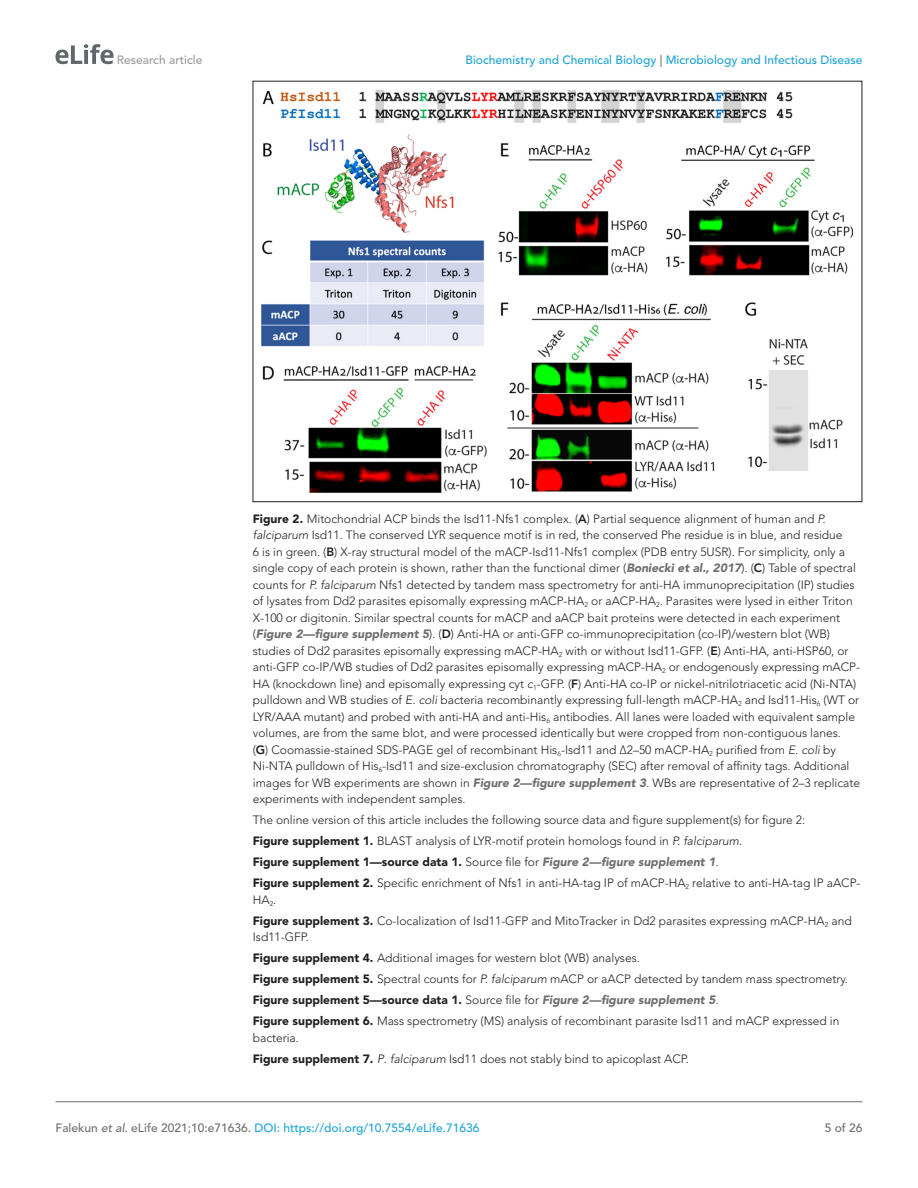
<style>
.page{position:relative;width:918px;height:1188px;background:#fff}
.page>*{position:absolute;margin:0;border:0;box-sizing:border-box;transform-origin:0 0}
.t1{font:300 12px/16.5px "Avenir LT Std";color:#231f20}
.t2{font:500 12px "Avenir LT Std";color:#1ea4d7}
.t3{font:500 12px "Avenir LT Std";color:#9a9a9a}
.t4{font:500 12px "Avenir LT Std";color:#6e6e70}
.s1{color:#6e6e70}
.s2{font-weight:900}
.s3{font-weight:800}
.s4{font-style:italic}
.s5{font-weight:900;font-style:italic;color:#6e6e70}
.s6{font-style:italic;color:#6e6e70}
</style>
<div class="page">
<svg style="left:55px;top:44px;width:59px;height:20px"></svg>
<hr style="left:56px;top:1101px;width:806px;height:1px;background:#6e6e70">
<img style="left:262px;top:90px;width:591px;height:403px">
<p class="t3" style="left:117px;top:53px;width:87px">Research article</p>
<p class="t2" style="left:465px;top:53px;width:398px">Biochemistry and Chemical Biology <span class="s1">|</span> Microbiology and Infectious Disease</p>
<p class="t1" style="left:253px;top:511px;width:609px"><span class="s2">Figure 2.</span> Mitochondrial ACP binds the Isd11-Nfs1 complex. (<span class="s3">A</span>) Partial sequence alignment of human and <span class="s4">P. falciparum</span> Isd11. The conserved LYR sequence motif is in red, the conserved Phe residue is in blue, and residue<br>6 is in green. (<span class="s3">B</span>) X-ray structural model of the mACP-Isd11-Nfs1 complex (PDB entry 5USR). For simplicity, only a single copy of each protein is shown, rather than the functional dimer (<span class="s5">Boniecki et al., 2017</span>). (<span class="s3">C</span>) Table of spectral counts for <span class="s4">P. falciparum</span> Nfs1 detected by tandem mass spectrometry for anti-HA immunoprecipitation (IP) studies of lysates from Dd2 parasites episomally expressing mACP-HA<sub>2</sub> or aACP-HA<sub>2</sub>. Parasites were lysed in either Triton X-100 or digitonin. Similar spectral counts for mACP and aACP bait proteins were detected in each experiment (<span class="s5">Figure 2—figure supplement 5</span>). (<span class="s3">D</span>) Anti-HA or anti-GFP co-immunoprecipitation (co-IP)/western blot (WB) studies of Dd2 parasites episomally expressing mACP-HA<sub>2</sub> with or without Isd11-GFP. (<span class="s3">E</span>) Anti-HA, anti-HSP60, or anti-GFP co-IP/WB studies of Dd2 parasites episomally expressing mACP-HA<sub>2</sub> or endogenously expressing mACP-HA (knockdown line) and episomally expressing cyt <span class="s4">c</span><sub>1</sub>-GFP. (<span class="s3">F</span>) Anti-HA co-IP or nickel-nitrilotriacetic acid (Ni-NTA) pulldown and WB studies of <span class="s4">E. coli</span> bacteria recombinantly expressing full-length mACP-HA<sub>2</sub> and Isd11-His<sub>6</sub> (WT or LYR/AAA mutant) and probed with anti-HA and anti-His<sub>6</sub> antibodies. All lanes were loaded with equivalent sample volumes, are from the same blot, and were processed identically but were cropped from non-contiguous lanes.<br>(<span class="s3">G</span>) Coomassie-stained SDS-PAGE gel of recombinant His<sub>6</sub>-Isd11 and ∆2–50 mACP-HA<sub>2</sub> purified from <span class="s4">E. coli</span> by Ni-NTA pulldown of His<sub>6</sub>-Isd11 and size-exclusion chromatography (SEC) after removal of affinity tags. Additional images for WB experiments are shown in <span class="s5">Figure 2—figure supplement 3</span>. WBs are representative of 2–3 replicate experiments with independent samples.</p>
<p class="t1" style="left:253px;top:810px;width:609px;line-height:21px">The online version of this article includes the following source data and figure supplement(s) for figure 2:<br><span class="s2">Figure supplement 1.</span> BLAST analysis of LYR-motif protein homologs found in <span class="s4">P. falciparum</span>.<br><span class="s2">Figure supplement 1—source data 1.</span> Source file for <span class="s5">Figure 2—figure supplement 1</span>.<br><span class="s2">Figure supplement 2.</span> Specific enrichment of Nfs1 in anti-HA-tag IP of mACP-HA<sub>2</sub> relative to anti-HA-tag IP aACP-</p>
<p class="t1" style="left:253px;top:889px;width:600px;line-height:21px">HA<sub>2</sub>.<br><span class="s2">Figure supplement 3.</span> Co-localization of Isd11-GFP and MitoTracker in Dd2 parasites expressing mACP-HA<sub>2</sub> and</p>
<p class="t1" style="left:253px;top:927px;width:597px;line-height:21px">Isd11-GFP.<br><span class="s2">Figure supplement 4.</span> Additional images for western blot (WB) analyses.<br><span class="s2">Figure supplement 5.</span> Spectral counts for <span class="s4">P. falciparum</span> mACP or aACP detected by tandem mass spectrometry.<br><span class="s2">Figure supplement 5—source data 1.</span> Source file for <span class="s5">Figure 2—figure supplement 5</span>.<br><span class="s2">Figure supplement 6.</span> Mass spectrometry (MS) analysis of recombinant parasite Isd11 and mACP expressed in</p>
<p class="t1" style="left:253px;top:1027px;width:438px;line-height:21px">bacteria.<br><span class="s2">Figure supplement 7.</span> <span class="s4">P</span>. <span class="s4">falciparum</span> Isd11 does not stably bind to apicoplast ACP.</p>
<p class="t2" style="left:56px;top:1121px;width:425px"><span class="s1">Falekun</span> <span class="s6">et al</span><span class="s1">. eLife 2021;10:e71636.</span> DOI: https://doi.org/10.7554/eLife.71636</p>
<p class="t4" style="left:825px;top:1121px;width:39px">5 of 26</p>
</div>
